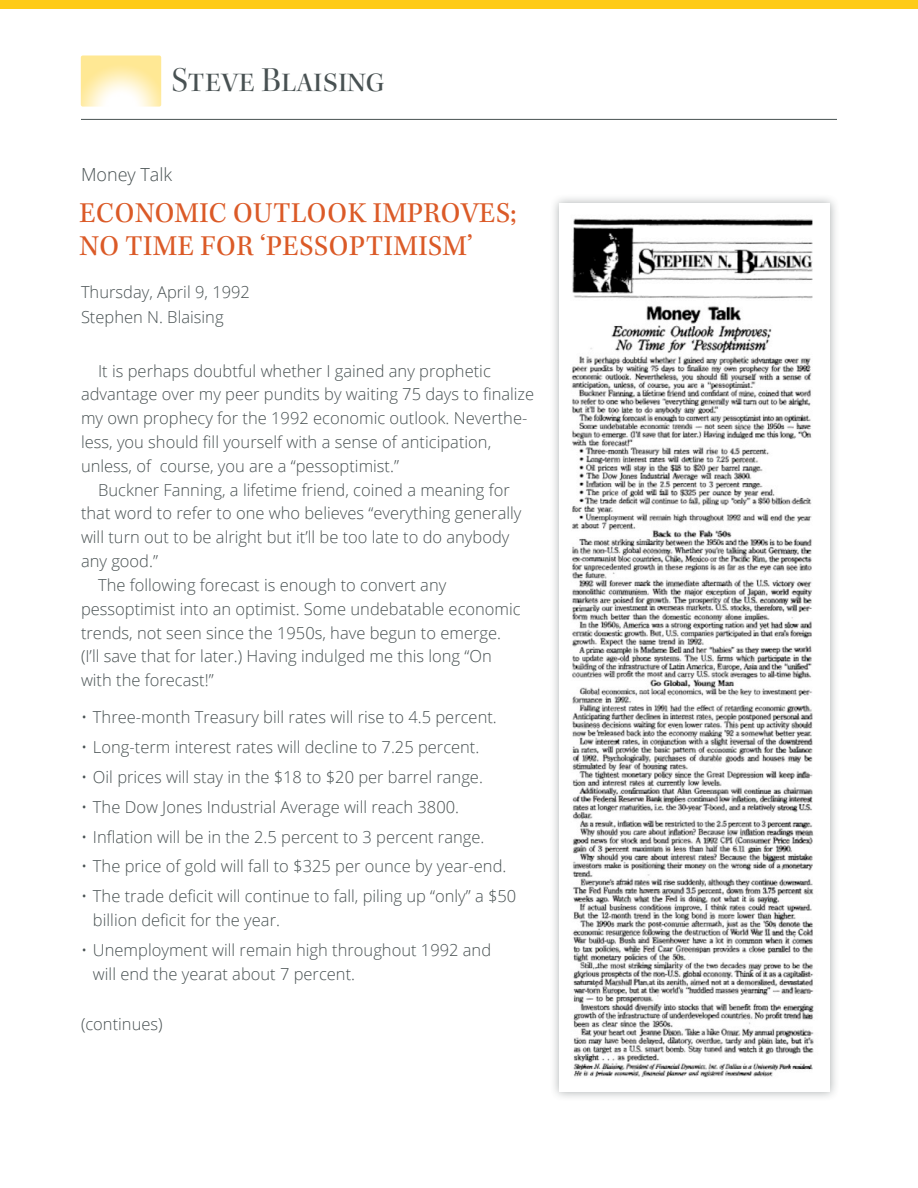
<style>
.page{position:relative;width:918px;height:1188px;background:#fff}
.page>*{position:absolute;margin:0;border:0;box-sizing:border-box;transform-origin:0 0}
.t1{font:35.4px "Kepler Std Disp";color:#485152}
.t2{font:29.55px/33px "Kepler Std";letter-spacing:.02em;color:#db5a27}
.t3{font:300 18px "Open Sans";color:#485152}
.t4{font:300 16.5px/23.9px "Open Sans";color:#485152}
</style>
<div class="page">
<div style="left:81px;top:55px;width:80px;height:52px;background:#ffe894;border-radius:2px"></div>
<img style="left:80px;top:58px;width:82px;height:49px">
<div style="left:0;top:0;width:918px;height:9px;background:#fecb17"></div>
<hr style="left:81px;top:119px;width:756px;height:1px;background:#485152">
<div style="left:550px;top:194px;width:289px;height:907px;background:#485152;opacity:.45"></div>
<img style="left:559px;top:203px;width:271px;height:889px">
<p class="t1" style="left:172px;top:60px;width:214px">Steve Blaising</p>
<p class="t3" style="left:81px;top:162px;width:93px">Money Talk</p>
<p class="t2" style="left:80px;top:198px;width:438px">ECONOMIC OUTLOOK IMPROVES;<br>NO TIME FOR ‘PESSOPTIMISM’</p>
<p class="t4" style="left:81px;top:279px;width:171px">Thursday, April 9, 1992</p>
<p class="t4" style="left:81px;top:305px;width:144px">Stephen N. Blaising</p>
<p class="t4" style="left:98px;top:358px;width:394px">It is perhaps doubtful whether I gained any prophetic</p>
<p class="t4" style="left:81px;top:382px;width:455px">advantage over my peer pundits by waiting 75 days to finalize</p>
<p class="t4" style="left:81px;top:406px;width:448px">my own prophecy for the 1992 economic outlook. Neverthe-</p>
<p class="t4" style="left:81px;top:430px;width:412px">less, you should fill yourself with a sense of anticipation,</p>
<p class="t4" style="left:81px;top:454px;width:320px">unless, of course, you are a “pessoptimist.”</p>
<p class="t4" style="left:98px;top:477px;width:413px">Buckner Fanning, a lifetime friend, coined a meaning for</p>
<p class="t4" style="left:81px;top:501px;width:442px">that word to refer to one who believes “everything generally</p>
<p class="t4" style="left:81px;top:525px;width:430px">will turn out to be alright but it’ll be too late to do anybody</p>
<p class="t4" style="left:81px;top:549px;width:79px">any good.”</p>
<p class="t4" style="left:98px;top:573px;width:350px">The following forecast is enough to convert any</p>
<p class="t4" style="left:81px;top:596px;width:441px">pessoptimist into an optimist. Some undebatable economic</p>
<p class="t4" style="left:81px;top:620px;width:422px">trends, not seen since the 1950s, have begun to emerge.</p>
<p class="t4" style="left:81px;top:644px;width:412px">(I’ll save that for later.) Having indulged me this long “On</p>
<p class="t4" style="left:81px;top:668px;width:134px">with the forecast!”</p>
<p class="t4" style="left:81px;top:705px;width:417px">• Three-month Treasury bill rates will rise to 4.5 percent.</p>
<p class="t4" style="left:81px;top:735px;width:400px">• Long-term interest rates will decline to 7.25 percent.</p>
<p class="t4" style="left:81px;top:765px;width:403px">• Oil prices will stay in the $18 to $20 per barrel range.</p>
<p class="t4" style="left:81px;top:794px;width:380px">• The Dow Jones Industrial Average will reach 3800.</p>
<p class="t4" style="left:81px;top:824px;width:405px">• Inflation will be in the 2.5 percent to 3 percent range.</p>
<p class="t4" style="left:81px;top:854px;width:427px">• The price of gold will fall to $325 per ounce by year-end.</p>
<p class="t4" style="left:93px;top:884px;width:425px;text-indent:-12px">• The trade deficit will continue to fall, piling up “only” a $50 billion deficit for the year.</p>
<p class="t4" style="left:93px;top:938px;width:400px;text-indent:-12px">• Unemployment will remain high throughout 1992 and will end the yearat about 7 percent.</p>
<p class="t4" style="left:81px;top:1012px;width:83px">(continues)</p>
</div>
